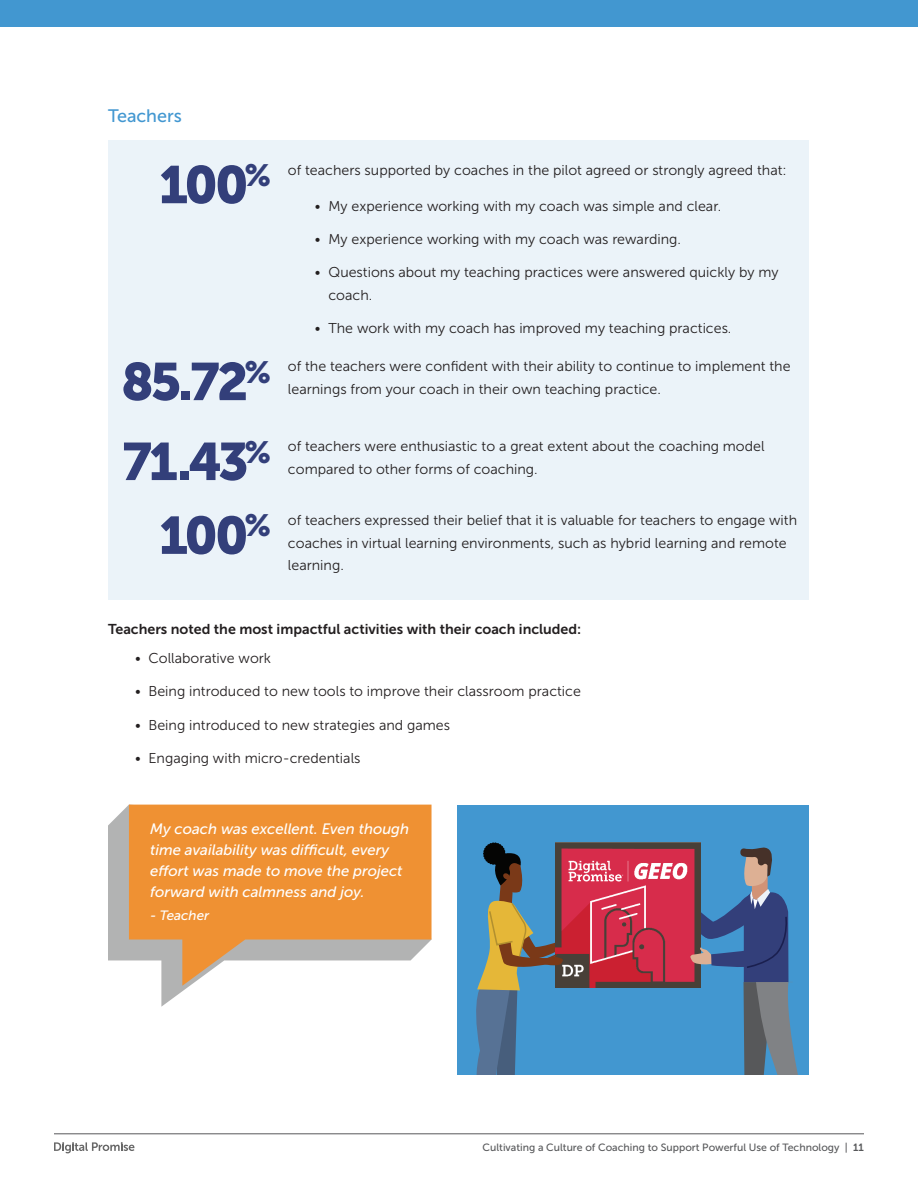
<style>
.page{position:relative;width:918px;height:1188px;background:#fff}
.page>*{position:absolute;margin:0;border:0;box-sizing:border-box;transform-origin:0 0}
.t1{font:52.5px/79.9px "Museo Sans 900";letter-spacing:-.06em;color:#333f7a}
.t2{font:18px "Museo Sans 500";color:#4297d1}
.t3{font:italic 15px/21px "Museo Sans 500";color:#fff}
.t4{font:14.25px/22.5px "Museo Sans 300";color:#231f20}
.t5{font:14.25px "Museo Sans 700";color:#231f20}
.t6{font:italic 13.5px "Museo Sans 500";color:#fff}
.t7{font:10.5px "Museo Sans 500";color:#57585a}
.s1{font-family:"Museo Sans 700"}
</style>
<div class="page">
<hr style="left:54px;top:1134px;width:810px;height:1px;background:#57585a">
<div style="left:0;top:0;width:918px;height:27px;background:#4297d0"></div>
<svg style="left:54px;top:1142px;width:80px;height:11px"></svg>
<div style="left:108px;top:140px;width:701px;height:459px;background:#ebf3f9"></div>
<svg style="left:108px;top:805px;width:81px;height:202px;fill:#b2b3b3"></svg>
<svg style="left:129px;top:805px;width:303px;height:181px;background:#eaa25a"></svg>
<div style="left:458px;top:805px;width:351px;height:270px;background:#4297d0"></div>
<img style="left:584px;top:842px;width:116px;height:145px">
<svg style="left:476px;top:842px;width:108px;height:233px"></svg>
<svg style="left:668px;top:847px;width:130px;height:228px"></svg>
<p class="t2" style="left:108px;top:105px;width:75px">Teachers</p>
<p class="t1" style="left:159px;top:145px;width:113px">100<sup>%</sup></p>
<p class="t1" style="left:121px;top:342px;width:151px">85.72<sup>%<br></sup>71.43<sup>%</sup></p>
<p class="t1" style="left:159px;top:495px;width:113px">100<sup>%</sup></p>
<p class="t4" style="left:288px;top:159px;width:500px">of teachers supported by coaches in the pilot agreed or strongly agreed that:</p>
<p class="t4" style="left:315px;top:195px;width:408px">• My experience working with my coach was simple and clear.</p>
<p class="t4" style="left:315px;top:228px;width:368px">• My experience working with my coach was rewarding.</p>
<p class="t4" style="left:328px;top:261px;width:452px;text-indent:-13px">• Questions about my teaching practices were answered quickly by my coach.</p>
<p class="t4" style="left:315px;top:317px;width:418px">• The work with my coach has improved my teaching practices.</p>
<p class="t4" style="left:288px;top:355px;width:504px">of the teachers were confdent with their ability to continue to implement the learnings from your coach in their own teaching practice.</p>
<p class="t4" style="left:288px;top:435px;width:478px">of teachers were enthusiastic to a great extent about the coaching model compared to other forms of coaching.</p>
<p class="t4" style="left:288px;top:509px;width:511px">of teachers expressed their belief that it is valuable for teachers to engage with coaches in virtual learning environments, such as hybrid learning and remote learning.</p>
<p class="t5" style="left:108px;top:621px;width:475px">Teachers noted the most impactful activities with their coach included:</p>
<p class="t4" style="left:135px;top:647px;width:138px">• Collaborative work</p>
<p class="t4" style="left:135px;top:680px;width:447px">• Being introduced to new tools to improve their classroom practice</p>
<p class="t4" style="left:135px;top:714px;width:317px">• Being introduced to new strategies and games</p>
<p class="t4" style="left:135px;top:747px;width:227px">• Engaging with micro-credentials</p>
<p class="t3" style="left:150px;top:818px;width:261px">My coach was excellent. Even though time availability was difcult, every efort was made to move the project forward with calmness and joy.</p>
<p class="t6" style="left:150px;top:908px;width:61px">- Teacher</p>
<p class="t7" style="left:483px;top:1142px;width:383px">Cultivating a Culture of Coaching to Support Powerful Use of Technology | <span class="s1">11</span></p>
</div>
